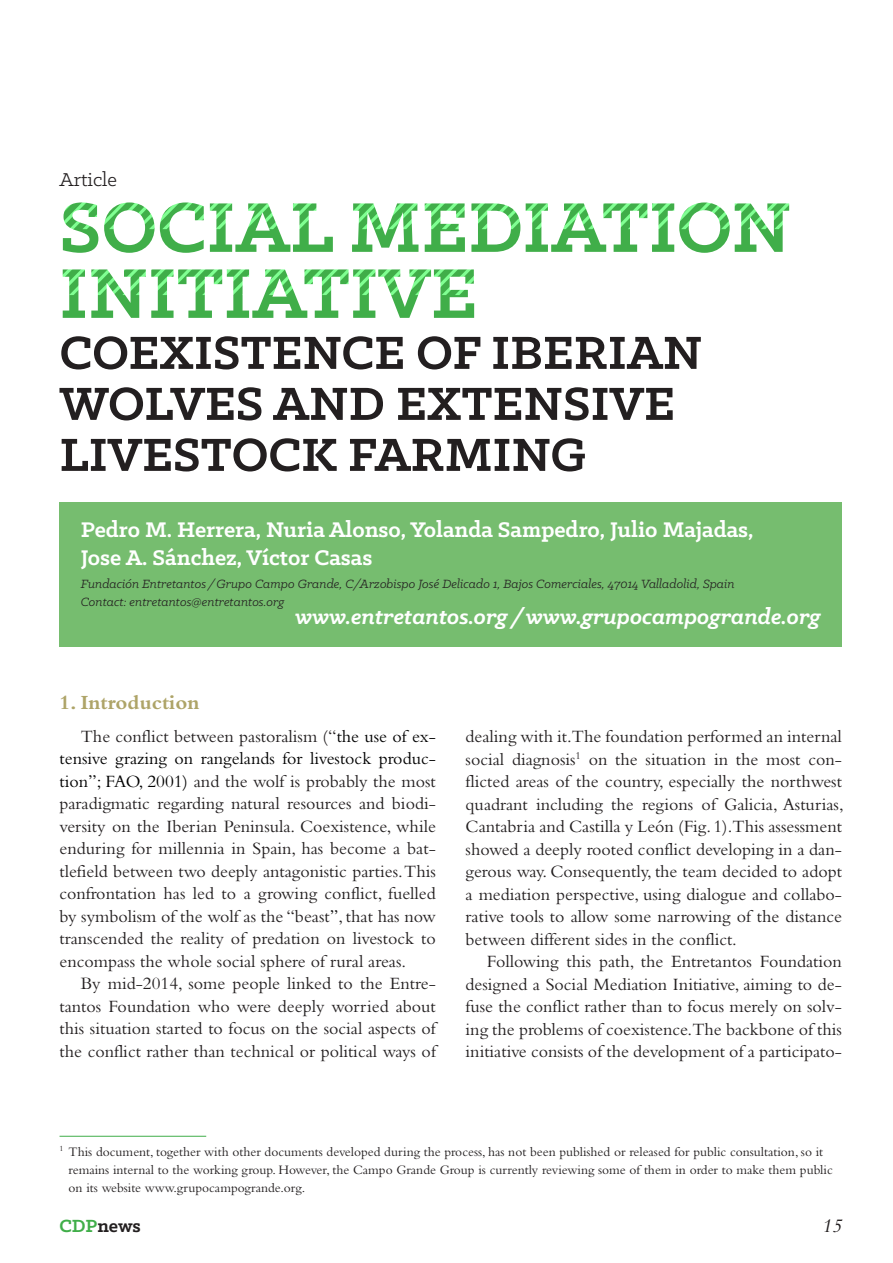
<style>
.page{position:relative;width:893px;height:1263px;background:#fff}
.page>*{position:absolute;margin:0;border:0;box-sizing:border-box;transform-origin:0 0}
._53_auf_44_Farbe{font:700 79.5px/66px "Klinic Slab";color:#40ae49}
._46-5_auf_39{font:700 52.5px/51px "Klinic Slab";color:#231f20}
.t1{font:700 24px/28.5px "Klinic Slab";color:#fff}
.t2{font:italic 700 24px "Klinic Slab";color:#fff}
._14_auf_17_bold_Farb{font:700 21px "Bembo";color:#aea468}
._14_auf_17_book_Inte{font:21px "Klinic Slab";color:#231f20}
.t3{font:700 19.95px "Klinic Slab";letter-spacing:-.005em;color:#231f20}
.t4{font:italic 19.95px "Bembo";color:#231f20}
._12_auf_15_gs_regula{font:18px/22.5px "Bembo";color:#231f20;text-align:justify}
.Fussnote_mit_Linie_3{font:13.5px/18px "Bembo";color:#231f20}
.t5{font:italic 13.5px/18px "Klinic Slab";color:#231f20}
.s1{color:#000}
.s2{color:#40ae49}
</style>
<div class="page">
<div style="left:60px;top:502px;width:782px;height:144px;background:#76bd6f"></div>
<hr style="left:60px;top:1136px;width:146px;height:1px;background:#40ae49">
<p class="_14_auf_17_book_Inte" style="left:60px;top:166px;width:59px">Article</p>
<p class="_53_auf_44_Farbe" style="left:60px;top:192px;width:733px">SOCIAL MEDIATION<br>INITIATIVE</p>
<p class="_46-5_auf_39" style="left:60px;top:326px;width:644px">COEXISTENCE OF IBERIAN<br>WOLVES AND EXTENSIVE<br>LIVESTOCK FARMING</p>
<h3 class="t1" style="left:81px;top:514px;width:674px">Pedro M. Herrera, Nuria Alonso, Yolanda Sampedro, Julio Majadas,<br>Jose A. Sánchez, Víctor Casas</h3>
<p class="t5" style="left:81px;top:574px;width:655px">Fundación Entretantos/Grupo Campo Grande, C/Arzobispo José Delicado 1, Bajos Comerciales, 47014 Valladolid, Spain<br>Contact: entretantos@entretantos.org</p>
<h3 class="t2" style="left:295px;top:600px;width:527px">www.entretantos.org/www.grupocampogrande.org</h3>
<p class="_14_auf_17_bold_Farb" style="left:60px;top:691px;width:141px">1. Introduction</p>
<p class="_12_auf_15_gs_regula" style="left:60px;top:725px;width:378px;text-indent:21px">The conflict between pastoralism (“<span class="s1">the use of ex&shy;tensive grazing on rangelands for livestock produc&shy;tion”; FAO, 2001)</span> and the wolf is probably the most paradigmatic regarding natural resources and biodi&shy;versity on the Iberian Peninsula. Coexistence, while enduring for millennia in Spain, has become a bat&shy;tlefield between two deeply antagonistic parties. This confrontation has led to a growing conflict, fuelled by symbolism of the wolf as the “beast<span class="s1">”</span>, that has now transcended the reality of predation on livestock to encompass the whole social sphere of rural areas.</p>
<p class="_12_auf_15_gs_regula" style="left:60px;top:972px;width:378px;text-indent:21px">By mid-2014, some people linked to the Entre&shy;tantos Foundation who were deeply worried about this situation started to focus on the social aspects of the conflict rather than technical or political ways of</p>
<p class="_12_auf_15_gs_regula" style="left:466px;top:725px;width:380px">dealing with it.The foundation performed an internal social diagnosis<sup>1</sup> on the situation in the most con&shy;flicted areas of the country, especially the northwest quadrant including the regions of Galicia, Asturias, Cantabria and Castilla y León (Fig. 1).This assessment showed a deeply rooted conflict developing in a dan&shy;gerous way. Consequently, the team decided to adopt a mediation perspective, using dialogue and collabo&shy;rative tools to allow some narrowing of the distance between different sides in the conflict.</p>
<p class="_12_auf_15_gs_regula" style="left:466px;top:950px;width:378px;text-indent:21px">Following this path, the Entretantos Foundation designed a Social Mediation Initiative, aiming to de&shy;fuse the conflict rather than to focus merely on solv&shy;ing the problems of coexistence.The backbone of this initiative consists of the development of a participato-</p>
<p class="Fussnote_mit_Linie_3" style="left:69px;top:1142px;width:766px;text-indent:-9px"><sup>1</sup> This document, together with other documents developed during the process, has not been published or released for public consultation, so it remains internal to the working group. However, the Campo Grande Group is currently reviewing some of them in order to make them public on its website www.grupocampogrande.org.</p>
<p class="t3" style="left:60px;top:1212px;width:83px"><span class="s2">CDP</span>news</p>
<p class="t4" style="left:822px;top:1213px;width:22px">15</p>
</div>
